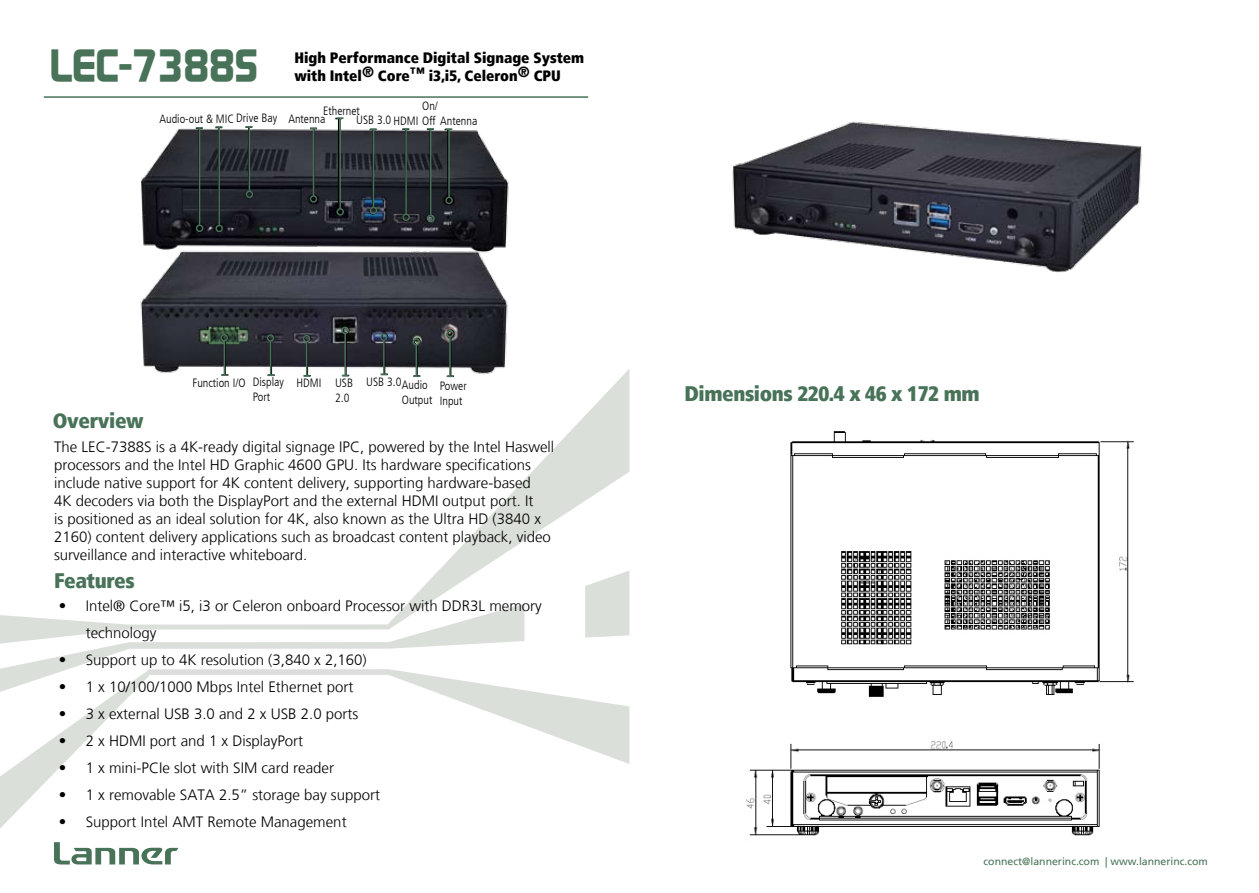
<style>
.page{position:relative;width:1259px;height:893px;background:#fff}
.page>*{position:absolute;margin:0;border:0;box-sizing:border-box;transform-origin:0 0}
.t1{font:700 45px "Continuum";letter-spacing:-.02em;color:#487358}
.t2{font:900 condensed 21px "Frutiger LT";letter-spacing:-.02em;color:#487358}
.t3{font:300 15px/27px "Frutiger LT";color:#000}
.t4{font:900 condensed 15px/18px "Frutiger LT";color:#000}
.t5{font:300 condensed 12px/14.2px "Frutiger LT";color:#000}
.t6{font:10.5px "Frutiger LT";color:#487358}
</style>
<div class="page">
<hr style="left:44px;top:96px;width:544px;height:2px;background:#487358">
<svg style="left:0;top:369px;width:629px;height:496px"></svg>
<svg style="left:54px;top:842px;width:124px;height:22px"></svg>
<img style="left:102px;top:261px;width:442px;height:117px">
<hr style="left:224px;top:340px;width:2px;height:35px;background:#000">
<div style="left:221px;top:334px;width:8px;height:7px;border:2px solid #000;border-radius:50%"></div>
<hr style="left:224px;top:341px;width:1px;height:34px;background:#487358">
<div style="left:221px;top:334px;width:7px;height:7px;border:2px solid #487358;border-radius:50%"></div>
<svg style="left:221px;top:374px;width:7px;height:2px"></svg>
<hr style="left:270px;top:341px;width:2px;height:34px;background:#000">
<div style="left:267px;top:334px;width:8px;height:8px;border:2px solid #000;border-radius:50%"></div>
<hr style="left:270px;top:341px;width:1px;height:34px;background:#487358">
<div style="left:267px;top:334px;width:7px;height:8px;border:2px solid #487358;border-radius:50%"></div>
<svg style="left:267px;top:374px;width:8px;height:2px"></svg>
<hr style="left:307px;top:341px;width:1px;height:35px;background:#000">
<div style="left:304px;top:335px;width:7px;height:7px;border:2px solid #000;border-radius:50%"></div>
<hr style="left:306px;top:342px;width:1px;height:34px;background:#487358">
<div style="left:303px;top:335px;width:7px;height:7px;border:2px solid #487358;border-radius:50%"></div>
<svg style="left:303px;top:375px;width:8px;height:2px"></svg>
<hr style="left:345px;top:333px;width:2px;height:42px;background:#000">
<div style="left:342px;top:326px;width:8px;height:8px;border:2px solid #000;border-radius:50%"></div>
<hr style="left:344px;top:333px;width:2px;height:43px;background:#487358">
<div style="left:341px;top:327px;width:8px;height:7px;border:2px solid #487358;border-radius:50%"></div>
<div style="left:381px;top:333px;width:7px;height:8px;border:2px solid #000;border-radius:50%"></div>
<hr style="left:383px;top:340px;width:2px;height:34px;background:#487358">
<div style="left:380px;top:333px;width:8px;height:8px;border:2px solid #487358;border-radius:50%"></div>
<hr style="left:416px;top:345px;width:2px;height:31px;background:#000">
<div style="left:413px;top:338px;width:8px;height:7px;border:2px solid #000;border-radius:50%"></div>
<hr style="left:415px;top:345px;width:2px;height:31px;background:#487358">
<div style="left:412px;top:338px;width:8px;height:8px;border:2px solid #487358;border-radius:50%"></div>
<svg style="left:413px;top:375px;width:7px;height:2px"></svg>
<div style="left:447px;top:330px;width:7px;height:7px;border:2px solid #000;border-radius:50%"></div>
<hr style="left:449px;top:337px;width:2px;height:39px;background:#487358">
<div style="left:446px;top:330px;width:8px;height:7px;border:2px solid #487358;border-radius:50%"></div>
<svg style="left:446px;top:375px;width:8px;height:2px"></svg>
<img style="left:141px;top:117px;width:368px;height:144px">
<hr style="left:372px;top:130px;width:2px;height:78px;background:#000">
<div style="left:369px;top:207px;width:8px;height:8px;border:2px solid #000;border-radius:50%"></div>
<hr style="left:373px;top:129px;width:1px;height:79px;background:#487358">
<div style="left:370px;top:207px;width:7px;height:7px;border:2px solid #487358;border-radius:50%"></div>
<svg style="left:369px;top:128px;width:8px;height:2px"></svg>
<div style="left:402px;top:214px;width:7px;height:7px;border:2px solid #000;border-radius:50%"></div>
<hr style="left:405px;top:129px;width:2px;height:85px;background:#487358">
<div style="left:402px;top:214px;width:8px;height:7px;border:2px solid #487358;border-radius:50%"></div>
<svg style="left:402px;top:128px;width:7px;height:2px"></svg>
<div style="left:245px;top:191px;width:7px;height:7px;border:2px solid #000;border-radius:50%"></div>
<hr style="left:248px;top:127px;width:2px;height:64px;background:#487358">
<div style="left:245px;top:191px;width:8px;height:7px;border:2px solid #487358;border-radius:50%"></div>
<svg style="left:245px;top:126px;width:8px;height:2px"></svg>
<hr style="left:198px;top:128px;width:2px;height:98px;background:#000">
<div style="left:195px;top:225px;width:8px;height:8px;border:2px solid #000;border-radius:50%"></div>
<hr style="left:199px;top:128px;width:1px;height:97px;background:#487358">
<div style="left:196px;top:225px;width:7px;height:7px;border:2px solid #487358;border-radius:50%"></div>
<svg style="left:196px;top:127px;width:7px;height:2px"></svg>
<div style="left:215px;top:225px;width:7px;height:8px;border:2px solid #000;border-radius:50%"></div>
<hr style="left:218px;top:127px;width:2px;height:99px;background:#487358">
<div style="left:215px;top:225px;width:8px;height:7px;border:2px solid #487358;border-radius:50%"></div>
<svg style="left:215px;top:126px;width:7px;height:2px"></svg>
<hr style="left:338px;top:119px;width:1px;height:90px;background:#000">
<div style="left:335px;top:209px;width:7px;height:7px;border:2px solid #000;border-radius:50%"></div>
<hr style="left:339px;top:118px;width:2px;height:91px;background:#487358">
<div style="left:336px;top:208px;width:8px;height:8px;border:2px solid #487358;border-radius:50%"></div>
<svg style="left:335px;top:117px;width:8px;height:2px"></svg>
<hr style="left:429px;top:129px;width:2px;height:87px;background:#000">
<div style="left:426px;top:215px;width:8px;height:8px;border:2px solid #000;border-radius:50%"></div>
<hr style="left:430px;top:129px;width:1px;height:87px;background:#487358">
<div style="left:427px;top:215px;width:7px;height:7px;border:2px solid #487358;border-radius:50%"></div>
<svg style="left:427px;top:128px;width:7px;height:2px"></svg>
<div style="left:310px;top:196px;width:7px;height:7px;border:2px solid #000;border-radius:50%"></div>
<hr style="left:313px;top:128px;width:1px;height:68px;background:#487358">
<div style="left:310px;top:195px;width:7px;height:8px;border:2px solid #487358;border-radius:50%"></div>
<svg style="left:310px;top:127px;width:7px;height:2px"></svg>
<hr style="left:447px;top:129px;width:2px;height:69px;background:#000">
<div style="left:444px;top:197px;width:8px;height:7px;border:2px solid #000;border-radius:50%"></div>
<hr style="left:448px;top:129px;width:2px;height:68px;background:#487358">
<div style="left:445px;top:197px;width:8px;height:7px;border:2px solid #487358;border-radius:50%"></div>
<svg style="left:444px;top:128px;width:8px;height:2px"></svg>
<img style="left:732px;top:121px;width:410px;height:152px">
<img style="left:746px;top:431px;width:388px;height:405px">
<h1 class="t1" style="left:49px;top:35px;width:210px">LEC-7388S</h1>
<p class="t4" style="left:294px;top:49px;width:291px">High Performance Digital Signage System with Intel® Core™ i3,i5, Celeron® CPU</p>
<p class="t5" style="left:422px;top:99px;width:17px">On/</p>
<p class="t5" style="left:323px;top:104px;width:38px">Ethernet</p>
<p class="t5" style="left:159px;top:112px;width:119px">Audio-out &amp; MIC Drive Bay</p>
<p class="t5" style="left:356px;top:114px;width:123px">USB 3.0 HDMI Off Antenna</p>
<p class="t5" style="left:288px;top:112px;width:39px">Antenna</p>
<p class="t5" style="left:253px;top:376px;width:33px;text-indent:-60px">Function I/O Display<br>Port</p>
<p class="t5" style="left:335px;top:375px;width:19px;line-height:15.3px;text-indent:-39px">HDMI USB<br>2.0</p>
<p class="t5" style="left:402px;top:372px;width:32px;line-height:18.6px;text-indent:-36px">USB 3.0Audio<br>Output</p>
<p class="t5" style="left:440px;top:378px;width:28px;line-height:15px">Power<br>Input</p>
<h2 class="t2" style="left:53px;top:408px;width:92px">Overview</h2>
<p class="t3" style="left:54px;top:438px;width:502px;line-height:18px">The LEC-7388S is a 4K-ready digital signage IPC, powered by the Intel Haswell processors and the Intel HD Graphic 4600 GPU. Its hardware specifications include native support for 4K content delivery, supporting hardware-based<br>4K decoders via both the DisplayPort and the external HDMI output port. It<br>is positioned as an ideal solution for 4K, also known as the Ultra HD (3840 x 2160) content delivery applications such as broadcast content playback, video surveillance and interactive whiteboard.</p>
<p class="t3" style="left:86px;top:592px;width:458px">Intel® Core™ i5, i3 or Celeron onboard Processor with DDR3L memory technology<br>Support up to 4K resolution (3,840 x 2,160)<br>1 x 10/100/1000 Mbps Intel Ethernet port<br>3 x external USB 3.0 and 2 x USB 2.0 ports<br>2 x HDMI port and 1 x DisplayPort<br>1 x mini-PCIe slot with SIM card reader<br>1 x removable SATA 2.5” storage bay support<br>Support Intel AMT Remote Management</p>
<h2 class="t2" style="left:54px;top:568px;width:82px">Features</h2>
<p class="t3" style="left:59px;top:592px;width:9px">•</p>
<p class="t3" style="left:59px;top:646px;width:9px;text-align:justify">• • • • • • •</p>
<h2 class="t2" style="left:684px;top:381px;width:297px">Dimensions 220.4 x 46 x 172 mm</h2>
<p class="t6" style="left:983px;top:855px;width:226px">connect@lannerinc.com | www.lannerinc.com</p>
</div>
